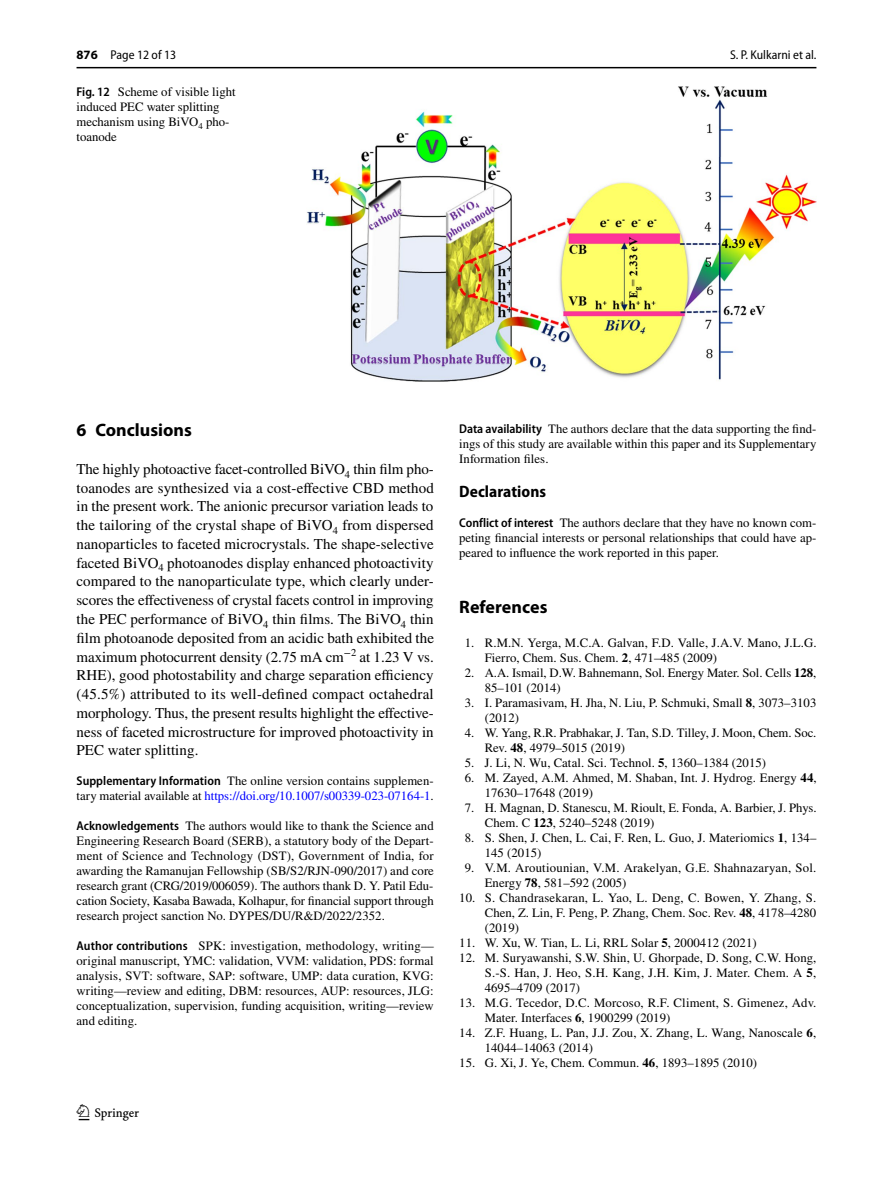
<style>
.page{position:relative;width:893px;height:1187px;background:#fff}
.page>*{position:absolute;margin:0;border:0;box-sizing:border-box;transform-origin:0 0}
.t1{font:22.5px "Springnew Regular 2";color:#000}
.t2{font:700 18px "Myriad Pro";color:#000}
.t3{font:700 semi-condensed 16.5px "Myriad Pro";letter-spacing:.005em;color:#000}
.t4{font:15px/18.8px "STIX";color:#000;text-align:justify}
.t5{font:12.75px/15px "STIX";letter-spacing:.005em;color:#000}
.t6{font:semi-condensed 12.75px "Myriad Pro";color:#000}
.s1{font-weight:700;font-stretch:normal}
.s2{font-family:"Myriad Pro";font-weight:600;font-stretch:semi-condensed}
.s3{color:#00f}
.s4{font-weight:700}
</style>
<div class="page">
<hr style="left:77px;top:67px;width:739px;height:1px;background:#000">
<img style="left:306px;top:87px;width:510px;height:294px">
<p class="t6" style="left:77px;top:48px;width:101px"><span class="s1">876</span> Page 12 of 13</p>
<p class="t5" style="left:77px;top:85px;width:161px"><span class="s2">Fig. 12</span> Scheme of visible light induced PEC water splitting mechanism using BiVO<sub>4</sub> pho&shy;toanode</p>
<p class="t6" style="left:730px;top:48px;width:88px">S. P. Kulkarni et al.</p>
<h2 class="t2" style="left:77px;top:418px;width:117px">6 Conclusions</h2>
<p class="t4" style="left:77px;top:460px;width:359px">The highly photoactive facet-controlled BiVO<sub>4</sub> thin film pho&shy;toanodes are synthesized via a cost-effective CBD method in the present work. The anionic precursor variation leads to the tailoring of the crystal shape of BiVO<sub>4</sub> from dispersed nanoparticles to faceted microcrystals. The shape-selective faceted BiVO<sub>4</sub> photoanodes display enhanced photoactivity compared to the nanoparticulate type, which clearly under&shy;scores the effectiveness of crystal facets control in improving the PEC performance of BiVO<sub>4</sub> thin films. The BiVO<sub>4</sub> thin film photoanode deposited from an acidic bath exhibited the maximum photocurrent density (2.75 mA cm<sup>−2</sup> at 1.23 V vs.<br>RHE), good photostability and charge separation efficiency (45.5%) attributed to its well-defined compact octahedral morphology. Thus, the present results highlight the effective&shy;ness of faceted microstructure for improved photoactivity in PEC water splitting.</p>
<p class="t5" style="left:77px;top:774px;width:359px"><span class="s2">Supplementary Information</span> The online version contains supplemen&shy;tary material available at <span class="s3">https://doi.org/10.1007/s00339-023-07164-1</span>.</p>
<p class="t5" style="left:77px;top:819px;width:359px;text-align:justify"><span class="s2">Acknowledgements</span> The authors would like to thank the Science and Engineering Research Board (SERB), a statutory body of the Depart&shy;ment of Science and Technology (DST), Government of India, for awarding the Ramanujan Fellowship (SB/S2/RJN-090/2017) and core research grant (CRG/2019/006059). The authors thank D. Y. Patil Edu&shy;cation Society, Kasaba Bawada, Kolhapur, for financial support through research project sanction No. DYPES/DU/R&amp;D/2022/2352.</p>
<p class="t5" style="left:77px;top:939px;width:359px;text-align:justify"><span class="s2">Author contributions</span> SPK: investigation, methodology, writing— original manuscript, YMC: validation, VVM: validation, PDS: formal analysis, SVT: software, SAP: software, UMP: data curation, KVG: writing—review and editing, DBM: resources, AUP: resources, JLG: conceptualization, supervision, funding acquisition, writing—review and editing.</p>
<h1 class="t1" style="left:79px;top:1104px;width:62px">1 3</h1>
<p class="t5" style="left:459px;top:422px;width:359px;text-align:justify"><span class="s2">Data availability</span> The authors declare that the data supporting the find&shy;ings of this study are available within this paper and its Supplementary Information files.</p>
<p class="t3" style="left:459px;top:482px;width:88px">Declarations</p>
<p class="t5" style="left:459px;top:515px;width:359px;text-align:justify"><span class="s2">Conflict of interest</span> The authors declare that they have no known com&shy;peting financial interests or personal relationships that could have ap&shy;peared to influence the work reported in this paper.</p>
<h2 class="t2" style="left:459px;top:595px;width:90px">References</h2>
<p class="t5" style="left:485px;top:635px;width:333px;text-indent:-20px">1. R.M.N. Yerga, M.C.A. Galvan, F.D. Valle, J.A.V. Mano, J.L.G.<br>Fierro, Chem. Sus. Chem. <span class="s4">2</span>, 471–485 (2009)</p>
<p class="t5" style="left:485px;top:665px;width:333px;text-indent:-20px">2. A.A. Ismail, D.W. Bahnemann, Sol. Energy Mater. Sol. Cells <span class="s4">128</span>,<br>85–101 (2014)</p>
<p class="t5" style="left:485px;top:695px;width:333px;text-indent:-20px">3. I. Paramasivam, H. Jha, N. Liu, P. Schmuki, Small <span class="s4">8</span>, 3073–3103 (2012)</p>
<p class="t5" style="left:485px;top:725px;width:333px;text-indent:-20px">4. W. Yang, R.R. Prabhakar, J. Tan, S.D. Tilley, J. Moon, Chem. Soc.<br>Rev. <span class="s4">48</span>, 4979–5015 (2019)</p>
<p class="t5" style="left:465px;top:755px;width:303px">5. J. Li, N. Wu, Catal. Sci. Technol. <span class="s4">5</span>, 1360–1384 (2015)</p>
<p class="t5" style="left:485px;top:770px;width:333px;text-indent:-20px">6. M. Zayed, A.M. Ahmed, M. Shaban, Int. J. Hydrog. Energy <span class="s4">44</span>,<br>17630–17648 (2019)</p>
<p class="t5" style="left:485px;top:800px;width:333px;text-indent:-20px">7. H. Magnan, D. Stanescu, M. Rioult, E. Fonda, A. Barbier, J. Phys.<br>Chem. C <span class="s4">123</span>, 5240–5248 (2019)</p>
<p class="t5" style="left:485px;top:830px;width:333px;text-indent:-20px">8. S. Shen, J. Chen, L. Cai, F. Ren, L. Guo, J. Materiomics <span class="s4">1</span>, 134–<br>145 (2015)</p>
<p class="t5" style="left:485px;top:860px;width:333px;text-indent:-20px">9. V.M. Aroutiounian, V.M. Arakelyan, G.E. Shahnazaryan, Sol.<br>Energy <span class="s4">78</span>, 581–592 (2005)</p>
<p class="t5" style="left:485px;top:890px;width:333px;text-align:justify;text-indent:-26px">10. S. Chandrasekaran, L. Yao, L. Deng, C. Bowen, Y. Zhang, S.<br>Chen, Z. Lin, F. Peng, P. Zhang, Chem. Soc. Rev. <span class="s4">48</span>, 4178–4280 (2019)</p>
<p class="t5" style="left:459px;top:935px;width:299px">11. W. Xu, W. Tian, L. Li, RRL Solar <span class="s4">5</span>, 2000412 (2021)</p>
<p class="t5" style="left:485px;top:950px;width:333px;text-align:justify;text-indent:-26px">12. M. Suryawanshi, S.W. Shin, U. Ghorpade, D. Song, C.W. Hong, S.-S. Han, J. Heo, S.H. Kang, J.H. Kim, J. Mater. Chem. A <span class="s4">5</span>, 4695–4709 (2017)</p>
<p class="t5" style="left:485px;top:995px;width:333px;text-indent:-26px">13. M.G. Tecedor, D.C. Morcoso, R.F. Climent, S. Gimenez, Adv.<br>Mater. Interfaces <span class="s4">6</span>, 1900299 (2019)</p>
<p class="t5" style="left:485px;top:1025px;width:333px;text-indent:-26px">14. Z.F. Huang, L. Pan, J.J. Zou, X. Zhang, L. Wang, Nanoscale <span class="s4">6</span>,<br>14044–14063 (2014)</p>
<p class="t5" style="left:459px;top:1055px;width:299px">15. G. Xi, J. Ye, Chem. Commun. <span class="s4">46</span>, 1893–1895 (2010)</p>
</div>
